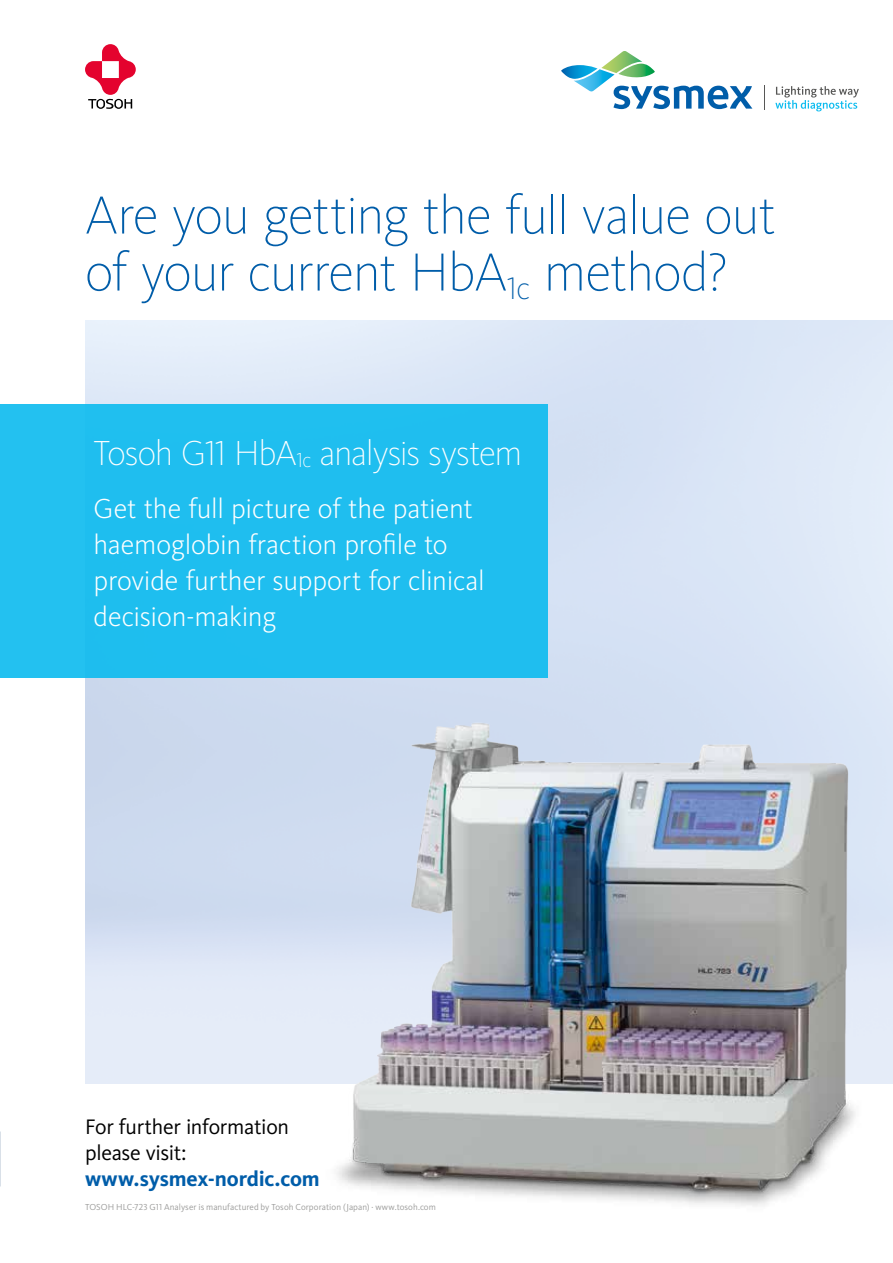
<style>
.page{position:relative;width:893px;height:1263px;background:#fff}
.page>*{position:absolute;margin:0;border:0;box-sizing:border-box;transform-origin:0 0}
.t1{font:200 55.5px/57px "Kievit Pro";letter-spacing:-.025em;color:#005da9}
.t2{font:200 36px "Kievit Pro";letter-spacing:-.03em;color:#fff}
.t3{font:300 28.5px/36px "Kievit Pro";letter-spacing:-.005em;color:#fff}
.t4{font:21.75px/26.1px "Kievit Pro";letter-spacing:-.015em;color:#000}
.t5{font:700 21.75px "Kievit Pro";letter-spacing:-.005em;color:#005da9}
.t6{font:9px "Kievit Pro";letter-spacing:.005em;color:#9d9d9c}
.s1{font-size:21px}
</style>
<div class="page">
<svg style="left:561px;top:51px;width:191px;height:58px"></svg>
<svg style="left:764px;top:86px;width:1px;height:24px"></svg>
<svg style="left:775px;top:86px;width:84px;height:25px"></svg>
<img style="left:85px;top:320px;width:808px;height:764px">
<img style="left:292px;top:698px;width:595px;height:508px">
<div style="left:0;top:404px;width:548px;height:273px;background:#1fbeef"></div>
<svg style="left:85px;top:44px;width:51px;height:65px"></svg>
<h1 class="t1" style="left:85px;top:186px;width:692px">Are you getting the full value out of your current HbA<sub>1c</sub> method?</h1>
<p class="t2" style="left:94px;top:432px;width:430px">Tosoh G11 HbA<span class="s1">1c</span> analysis system</p>
<p class="t3" style="left:94px;top:491px;width:393px">Get the full picture of the patient haemoglobin fraction profile to provide further support for clinical decision-making</p>
<p class="t4" style="left:85px;top:1114px;width:206px">For further information please visit:</p>
<p class="t5" style="left:85px;top:1166px;width:236px">www.sysmex-nordic.com</p>
<p class="t6" style="left:85px;top:1202px;width:352px">TOSOH HLC-723 G11 Analyser is manufactured by Tosoh Corporation (Japan) · www.tosoh.com</p>
</div>
